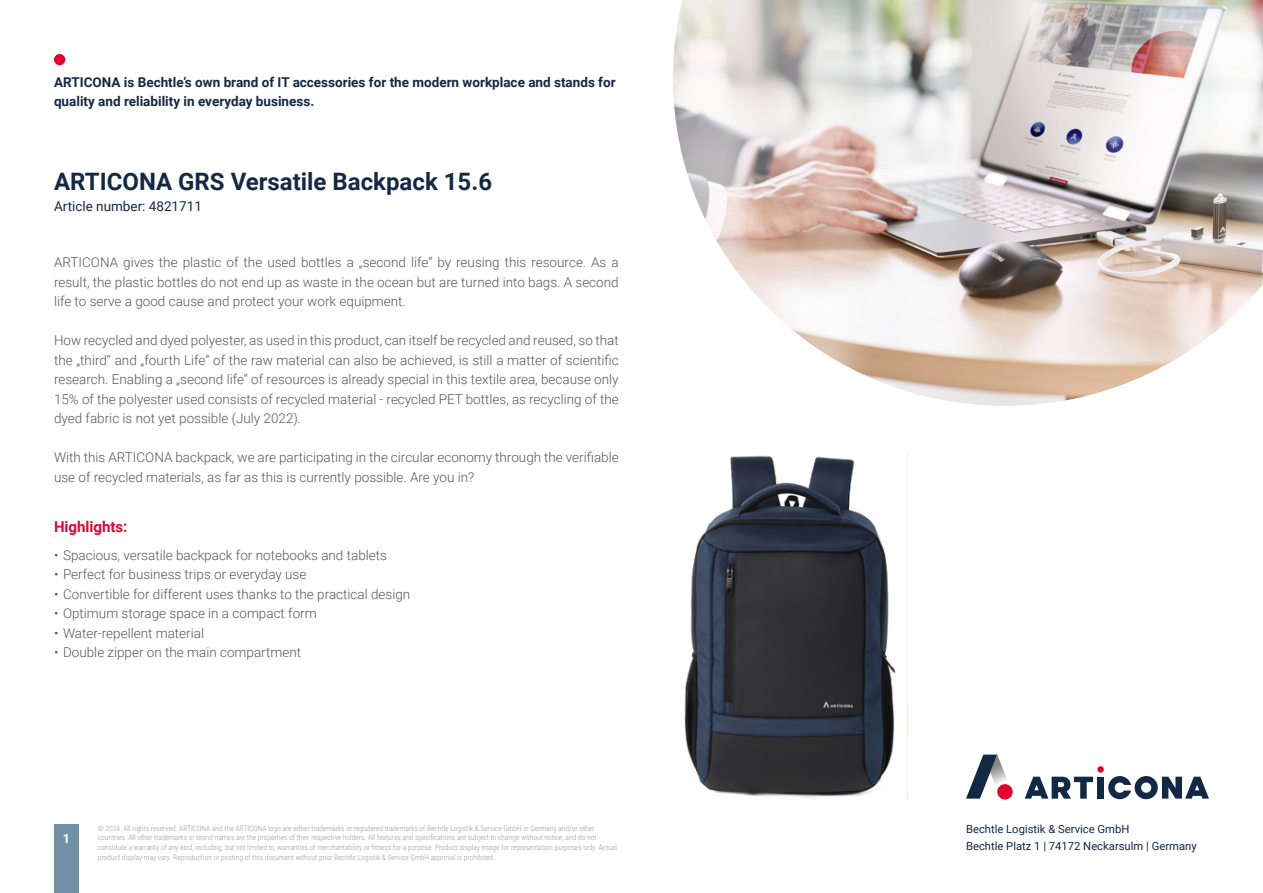
<style>
.page{position:relative;width:1263px;height:893px;background:#fff}
.page>*{position:absolute;margin:0;border:0;box-sizing:border-box;transform-origin:0 0}
.t1{font:700 24px "Roboto";color:#122945}
.t2{font:700 15px "Roboto";color:#e4032e}
.t3{font:300 13.5px/19.5px "Roboto";color:#575756;text-align:justify}
.t4{font:700 13.5px/19.5px "Roboto";color:#122945}
.t5{font:13.5px "Roboto";color:#122945}
.t6{font:700 12.75px "Roboto";color:#fff}
.t7{font:11.25px/16.5px "Roboto";color:#122945}
.t8{font:300 7.5px/9.8px "Roboto Condensed";color:#9d9d9c}
</style>
<div class="page">
<div style="left:54px;top:54px;width:11px;height:11px;background:#e4032e;border-radius:50%"></div>
<div style="left:1097px;top:766px;width:7px;height:7px;background:#e4032e;border-radius:50%"></div>
<svg style="left:1025px;top:777px;width:68px;height:22px"></svg>
<div style="left:1097px;top:777px;width:7px;height:22px;background:#122945"></div>
<svg style="left:1108px;top:776px;width:101px;height:23px"></svg>
<svg style="left:966px;top:755px;width:47px;height:44px"></svg>
<div style="left:997px;top:784px;width:16px;height:15px;background:#e4032e;border-radius:50%"></div>
<img style="left:673px;top:0;width:590px;height:406px">
<div style="left:54px;top:825px;width:25px;height:68px;background:#7190a6"></div>
<img style="left:684px;top:455px;width:212px;height:344px">
<p class="t4" style="left:54px;top:72px;width:563px">ARTICONA is Bechtle’s own brand of IT accessories for the modern workplace and stands for quality and reliability in everyday business.</p>
<h1 class="t1" style="left:54px;top:165px;width:440px">ARTICONA GRS Versatile Backpack 15.6</h1>
<p class="t5" style="left:54px;top:197px;width:149px">Article number: 4821711</p>
<p class="t3" style="left:54px;top:252px;width:566px">ARTICONA gives the plastic of the used bottles a „second life“ by reusing this resource. As a result, the plastic bottles do not end up as waste in the ocean but are turned into bags. A second life to serve a good cause and protect your work equipment.</p>
<p class="t3" style="left:54px;top:330px;width:566px">How recycled and dyed polyester, as used in this product, can itself be recycled and reused, so that the „third“ and „fourth Life“ of the raw material can also be achieved, is still a matter of scientific research. Enabling a „second life“ of resources is already special in this textile area, because only 15% of the polyester used consists of recycled material - recycled PET bottles, as recycling of the dyed fabric is not yet possible (July 2022).</p>
<p class="t3" style="left:54px;top:447px;width:566px">With this ARTICONA backpack, we are participating in the circular economy through the verifiable use of recycled materials, as far as this is currently possible. Are you in?</p>
<p class="t2" style="left:54px;top:516px;width:75px">Highlights:</p>
<p class="t3" style="left:54px;top:545px;width:334px">• Spacious, versatile backpack for notebooks and tablets</p>
<p class="t3" style="left:54px;top:564px;width:254px">• Perfect for business trips or everyday use</p>
<p class="t3" style="left:54px;top:584px;width:358px">• Convertible for different uses thanks to the practical design</p>
<p class="t3" style="left:54px;top:603px;width:264px">• Optimum storage space in a compact form</p>
<p class="t3" style="left:54px;top:623px;width:152px">• Water-repellent material</p>
<p class="t3" style="left:54px;top:642px;width:249px">• Double zipper on the main compartment</p>
<p class="t6" style="left:63px;top:829px;width:9px">1</p>
<p class="t8" style="left:98px;top:823px;width:521px">© 2024. All rights reserved. ARTICONA and the ARTICONA logo are either trademarks or registered trademarks of Bechtle Logistik &amp; Service GmbH in Germany and/or other countries. All other trademarks or brand names are the properties of their respective holders. All features and specifications are subject to change without notice, and do not constitute a warranty of any kind, including, but not limited to, warranties of merchantability or fitness for a purpose. Product display image for representation purposes only. Actual product display may vary. Reproduction or posting of this document without prior Bechtle Logistik &amp; Service GmbH approval is prohibited.</p>
<p class="t7" style="left:966px;top:821px;width:232px">Bechtle Logistik &amp; Service GmbH<br>Bechtle Platz 1 | 74172 Neckarsulm | Germany</p>
</div>
